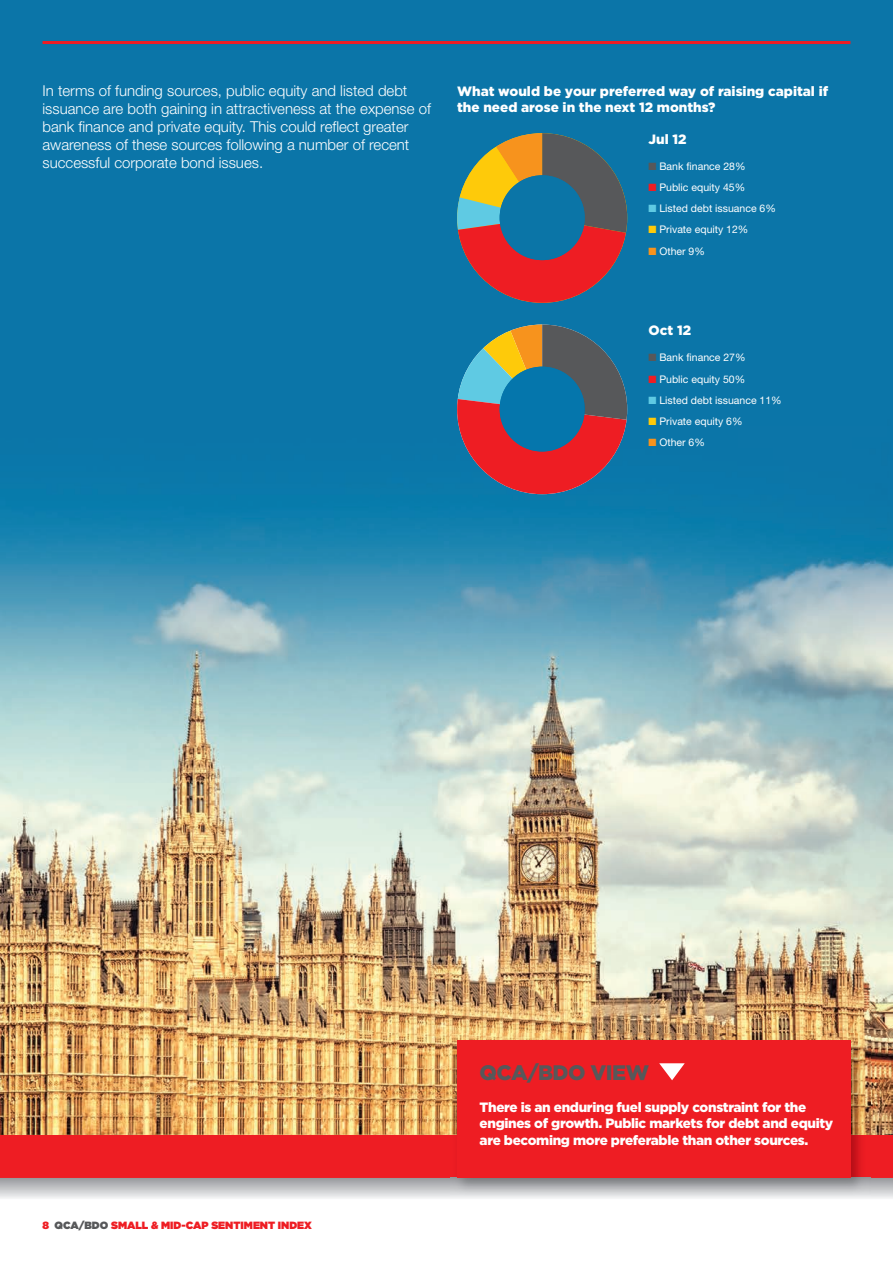
<style>
.page{position:relative;width:893px;height:1263px;background:#fff}
.page>*{position:absolute;margin:0;border:0;box-sizing:border-box;transform-origin:0 0}
.t1{font:900 21px "Gotham";letter-spacing:-.025em;color:#57585a}
.t2{font:300 15px/18px "Helvetica Neue";color:#fff}
.t3{font:900 13.5px/16.2px "Gotham";letter-spacing:-.025em;color:#fff}
.t4{font:900 13.5px/16.2px "Gotham";color:#fff}
.t5{font:10.5px "Helvetica Neue";color:#fff}
.t6{font:900 10.5px "Gotham";color:#ee1d23}
.s1{color:#57585a}
.s2{color:#ee1d23}
.s3{color:#5fcae3}
.s4{color:#feca0a}
.s5{color:#f7931d}
</style>
<div class="page">
<img style="left:0;top:0;width:893px;height:1135px">
<hr style="left:43px;top:41px;width:807px;height:3px;background:#ee1d23">
<div style="left:0;top:1135px;width:893px;height:43px;background:#ee1d23"></div>
<img style="left:450px;top:1034px;width:420px;height:163px">
<div style="left:457px;top:1041px;width:393px;height:137px;background:#ee1d23"></div>
<svg style="left:659px;top:1063px;width:26px;height:17px"></svg>
<svg style="left:457px;top:133px;width:170px;height:170px;background:#8e5f57"></svg>
<div style="left:500px;top:175px;width:85px;height:85px;background:#0b75a7;border-radius:50%"></div>
<svg style="left:457px;top:324px;width:170px;height:170px;background:#885c61"></svg>
<div style="left:500px;top:367px;width:85px;height:84px;background:#0576ac;border-radius:50%"></div>
<p class="t2" style="left:43px;top:83px;width:390px">In terms of funding sources, public equity and listed debt issuance are both gaining in attractiveness at the expense of bank finance and private equity. This could reflect greater awareness of these sources following a number of recent successful corporate bond issues.</p>
<p class="t4" style="left:457px;top:84px;width:373px">what would be your preferred way of raising capital if the need arose in the next 12 months?</p>
<p class="t3" style="left:649px;top:132px;width:40px">jul 12</p>
<p class="t5" style="left:649px;top:163px;width:98px"><span class="s1">■</span> Bank finance 28%</p>
<p class="t5" style="left:649px;top:184px;width:98px"><span class="s2">■</span> Public equity 45%</p>
<p class="t5" style="left:649px;top:205px;width:129px"><span class="s3">■</span> Listed debt issuance 6%</p>
<p class="t5" style="left:649px;top:226px;width:101px"><span class="s4">■</span> Private equity 12%</p>
<p class="t5" style="left:649px;top:247px;width:58px"><span class="s5">■</span> Other 9%</p>
<p class="t3" style="left:649px;top:324px;width:44px">oct 12</p>
<p class="t5" style="left:649px;top:354px;width:98px"><span class="s1">■</span> Bank finance 27%</p>
<p class="t5" style="left:649px;top:375px;width:98px"><span class="s2">■</span> Public equity 50%</p>
<p class="t5" style="left:649px;top:396px;width:135px"><span class="s3">■</span> Listed debt issuance 11%</p>
<p class="t5" style="left:649px;top:417px;width:96px"><span class="s4">■</span> Private equity 6%</p>
<p class="t5" style="left:649px;top:438px;width:58px"><span class="s5">■</span> Other 6%</p>
<p class="t6" style="left:43px;top:1221px;width:271px">8 <span class="s1">QCA/BDO</span> SMALL &amp; MID-CAP SENTIMENT INDEX</p>
<h1 class="t1" style="left:480px;top:1065px;width:171px">qca/bdo view</h1>
<p class="t3" style="left:480px;top:1100px;width:355px">there is an enduring fuel supply constraint for the engines of growth. public markets for debt and equity are becoming more preferable than other sources.</p>
</div>
